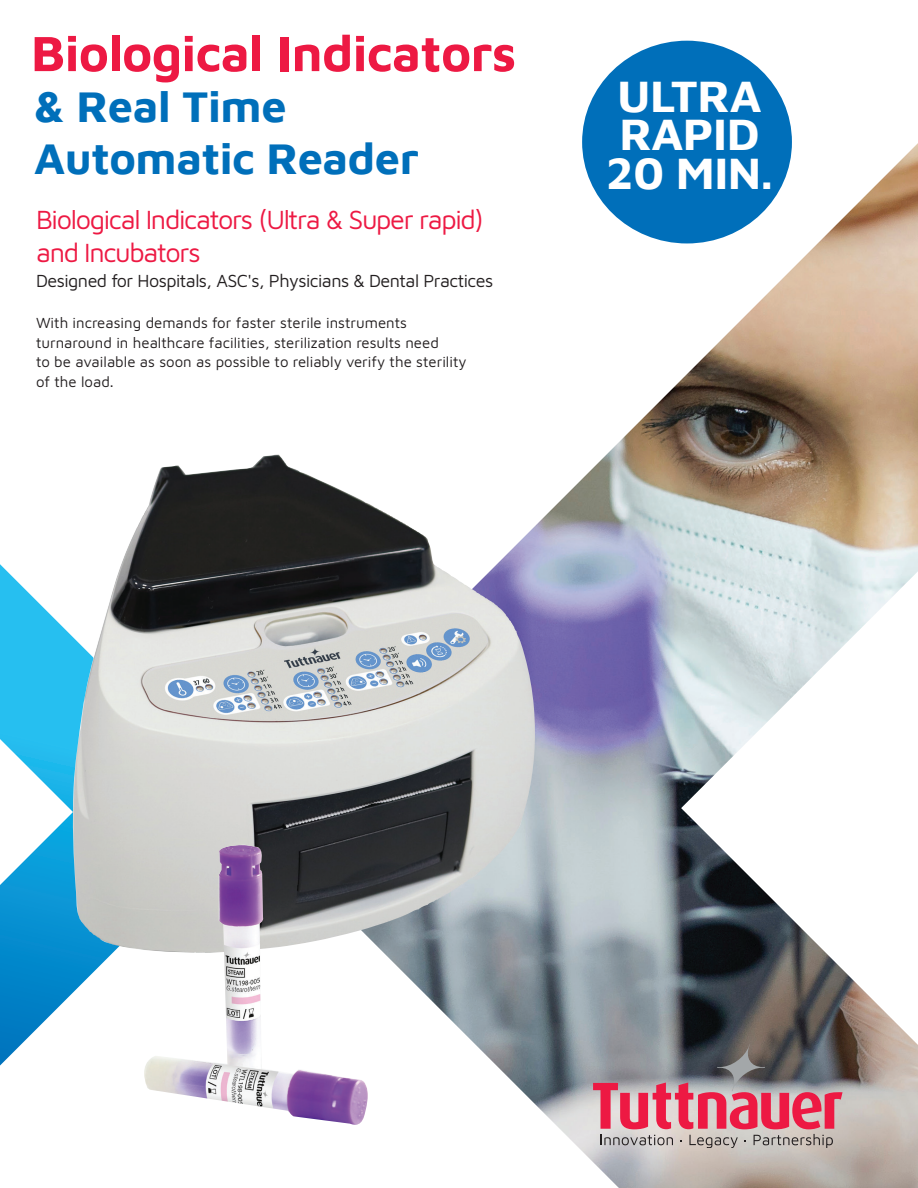
<style>
.page{position:relative;width:918px;height:1188px;background:#fff}
.page>*{position:absolute;margin:0;border:0;box-sizing:border-box;transform-origin:0 0}
.t1{font:700 51px "Maven Pro";letter-spacing:-.01em;color:#ed1943}
.t2{font:700 46.05px/38.4px "Maven Pro";letter-spacing:-.01em;color:#fff}
.t3{font:700 45px/52.5px "Maven Pro";letter-spacing:-.01em;color:#006fba}
.t4{font:27px/33px "Maven Pro";letter-spacing:-.05em;color:#ed1943}
.t5{font:18px "Maven Pro";letter-spacing:-.03em;color:#231f20}
.t6{font:15px/19.5px "Maven Pro";color:#231f20}
</style>
<div class="page">
<img style="left:275px;top:143px;width:643px;height:1045px">
<svg style="left:0;top:564px;width:112px;height:502px"></svg>
<svg style="left:593px;top:1044px;width:250px;height:104px"></svg>
<div style="left:582px;top:41px;width:210px;height:202px;background:#006fba;border-radius:50%"></div>
<img style="left:72px;top:455px;width:464px;height:499px">
<img style="left:144px;top:845px;width:224px;height:284px">
<h1 class="t1" style="left:31px;top:17px;width:487px">Biological Indicators</h1>
<h3 class="t3" style="left:34px;top:77px;width:386px">&amp; Real Time<br>Automatic Reader</h3>
<h3 class="t4" style="left:36px;top:201px;width:449px">Biological Indicators (Ultra &amp; Super rapid) and Incubators</h3>
<p class="t5" style="left:36px;top:269px;width:459px">Designed for Hospitals, ASC's, Physicians &amp; Dental Practices</p>
<p class="t6" style="left:36px;top:312px;width:432px">With increasing demands for faster sterile instruments turnaround in healthcare facilities, sterilization results need<br>to be available as soon as possible to reliably verify the sterility of the load.</p>
<h2 class="t2" style="left:606px;top:74px;width:169px">ULTRA<br>RAPID<br>20 MIN.</h2>
</div>
